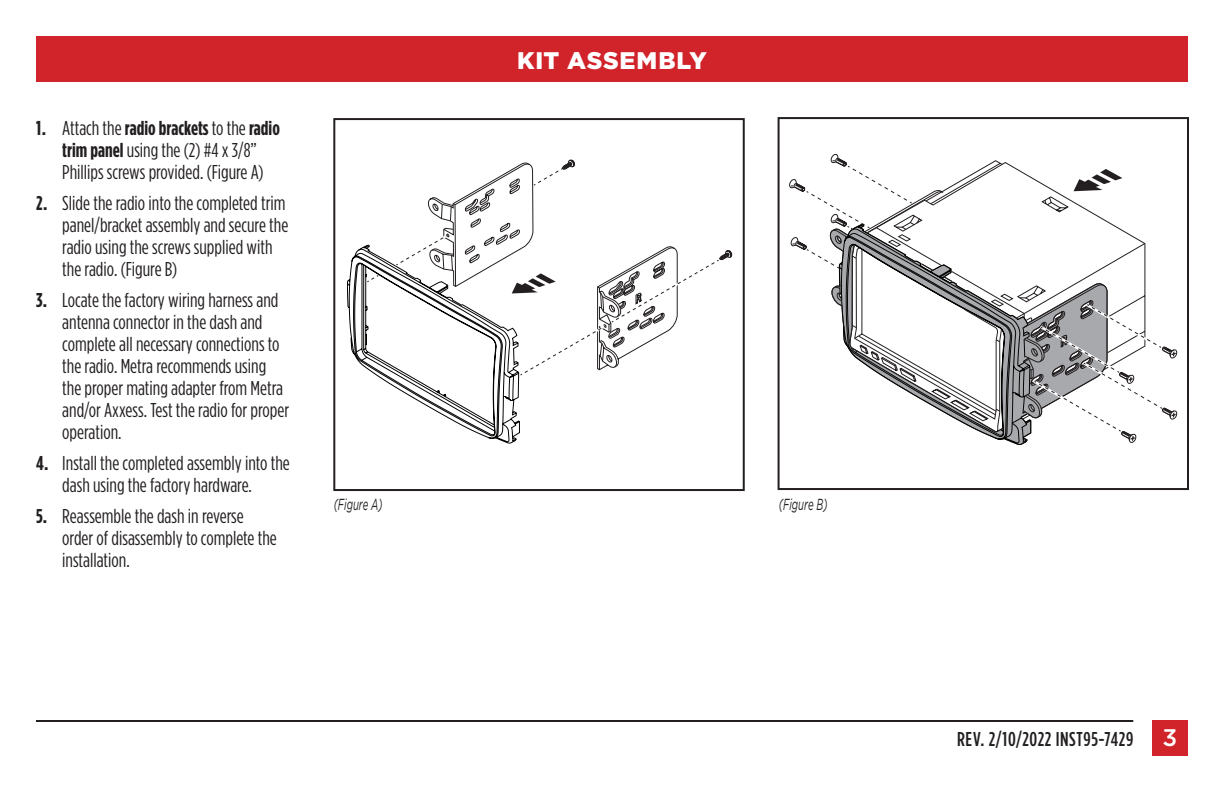
<style>
.page{position:relative;width:1224px;height:792px;background:#fff}
.page>*{position:absolute;margin:0;border:0;box-sizing:border-box;transform-origin:0 0}
.t1{font:900 24px "Gotham";letter-spacing:.03em;color:#fff}
.t2{font:20px/22px "Gotham Condensed";color:#231f20}
.t3{font:500 20px "Gotham Condensed";letter-spacing:.03em;color:#231f20}
.t4{font:italic 16px "Gotham";color:#231f20;scale:.6 1}
.s1{font-weight:700}
.s2{font-family:"Gotham";font-size:24px;color:#fff}
</style>
<div class="page">
<div style="left:36px;top:36px;width:1152px;height:45px;background:#d1232a"></div>
<hr style="left:36px;top:720px;width:1097px;height:2px;background:#231f20">
<div style="left:1152px;top:720px;width:36px;height:36px;background:#d1232a"></div>
<svg style="left:347px;top:160px;width:385px;height:284px"></svg>
<div style="left:333px;top:118px;width:412px;height:373px;border:2px solid #231f20"></div>
<svg style="left:789px;top:154px;width:388px;height:289px"></svg>
<div style="left:778px;top:117px;width:411px;height:373px;border:2px solid #231f20"></div>
<p class="t2" style="left:36px;top:117px;width:245px;text-align:center"><span class="s1">1.</span> Attach the <span class="s1">radio brackets</span> to the <span class="s1">radio trim panel</span> using the (2) #4 x 3/8”<br>Phillips screws provided. (Figure A)</p>
<p class="t2" style="left:62px;top:192px;width:228px;text-indent:-26px"><span class="s1">2.</span> Slide the radio into the completed trim panel/bracket assembly and secure the radio using the screws supplied with the radio. (Figure B)</p>
<p class="t2" style="left:62px;top:289px;width:228px;text-indent:-26px"><span class="s1">3.</span> Locate the factory wiring harness and antenna connector in the dash and complete all necessary connections to the radio. Metra recommends using the proper mating adapter from Metra and/or Axxess. Test the radio for proper operation.</p>
<p class="t2" style="left:36px;top:452px;width:255px;text-align:center"><span class="s1">4.</span> Install the completed assembly into the dash using the factory hardware.</p>
<p class="t2" style="left:62px;top:505px;width:216px;text-indent:-26px"><span class="s1">5.</span> Reassemble the dash in reverse order of disassembly to complete the installation.</p>
<p class="t1" style="left:517px;top:46px;width:191px">KIT ASSEMBLY</p>
<p class="t4" style="left:334px;top:495px;width:83px">(Figure A)</p>
<p class="t4" style="left:779px;top:495px;width:83px">(Figure B)</p>
<p class="t3" style="left:957px;top:728px;width:222px">REV. 2/10/2022 INST95-7429 <span class="s2">3</span></p>
</div>
